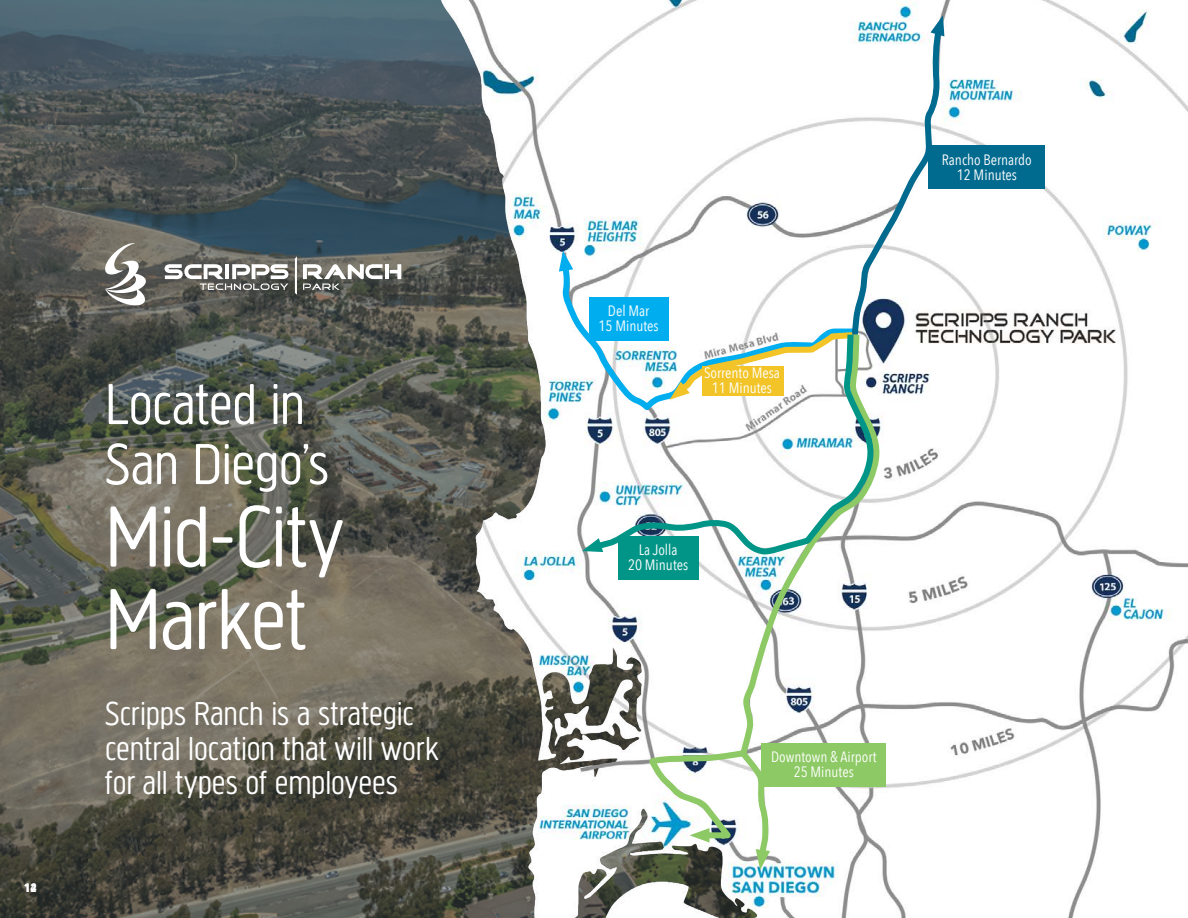
<style>
.page{position:relative;width:1188px;height:918px;background:#fff}
.page>*{position:absolute;margin:0;border:0;box-sizing:border-box;transform-origin:0 0}
.t1{font:300 90px/82.5px "Creighton Pro";letter-spacing:-.01em;color:#fff}
.t2{font:300 60px/60px "Creighton Pro";letter-spacing:-.005em;color:#fff}
.t3{font:300 34.5px/34.5px "Creighton Pro";color:#fff}
.t4{font:15px/15px "Avenir Next Condensed";color:#fff;text-align:center}
.t5{font:700 12px "Avenir Next Condensed";color:#fff}
</style>
<div class="page">
<svg style="left:0;top:0;width:331px;height:918px;background:#595c55"></svg>
<img style="left:331px;top:0;width:857px;height:918px">
<svg style="left:105px;top:243px;width:41px;height:62px"></svg>
<svg style="left:295px;top:256px;width:2px;height:39px"></svg>
<svg style="left:165px;top:264px;width:123px;height:26px"></svg>
<svg style="left:303px;top:264px;width:80px;height:26px"></svg>
<svg style="left:390px;top:264px;width:11px;height:15px"></svg>
<hr style="left:385px;top:264px;width:4px;height:15px;background:#fff">
<svg style="left:558px;top:256px;width:112px;height:157px"></svg>
<svg style="left:559px;top:251px;width:14px;height:21px"></svg>
<div style="left:589px;top:297px;width:79px;height:44px;background:#00aeef"></div>
<div style="left:929px;top:146px;width:116px;height:43px;background:#006a8f"></div>
<div style="left:618px;top:537px;width:80px;height:43px;background:#009586"></div>
<div style="left:761px;top:743px;width:125px;height:43px;background:#8dc964"></div>
<svg style="left:646px;top:401px;width:234px;height:440px"></svg>
<svg style="left:690px;top:828px;width:20px;height:15px"></svg>
<svg style="left:736px;top:747px;width:38px;height:123px"></svg>
<svg style="left:670px;top:15px;width:277px;height:386px"></svg>
<svg style="left:588px;top:329px;width:286px;height:226px"></svg>
<svg style="left:582px;top:538px;width:21px;height:14px"></svg>
<div style="left:702px;top:366px;width:82px;height:29px;background:#f2c427"></div>
<p class="t5" style="left:24px;top:881px;width:14px">12</p>
<p class="t5" style="left:30px;top:881px;width:8px">4</p>
<p class="t2" style="left:105px;top:374px;width:226px">Located in<br>San Diego’s</p>
<p class="t1" style="left:105px;top:495px;width:240px">Mid-City<br>Market</p>
<p class="t3" style="left:105px;top:696px;width:335px">Scripps Ranch is a strategic central location that will work for all types of employees</p>
<p class="t4" style="left:608px;top:303px;width:43px">Del Mar</p>
<p class="t4" style="left:599px;top:318px;width:62px">15 Minutes</p>
<p class="t4" style="left:704px;top:365px;width:77px">Sorrento Mesa</p>
<p class="t4" style="left:712px;top:380px;width:62px">11 Minutes</p>
<p class="t4" style="left:628px;top:543px;width:62px">La Jolla<br>20 Minutes</p>
<p class="t4" style="left:942px;top:152px;width:92px">Rancho Bernardo<br>12 Minutes</p>
<p class="t4" style="left:771px;top:749px;width:107px">Downtown &amp; Airport<br>25 Minutes</p>
</div>
